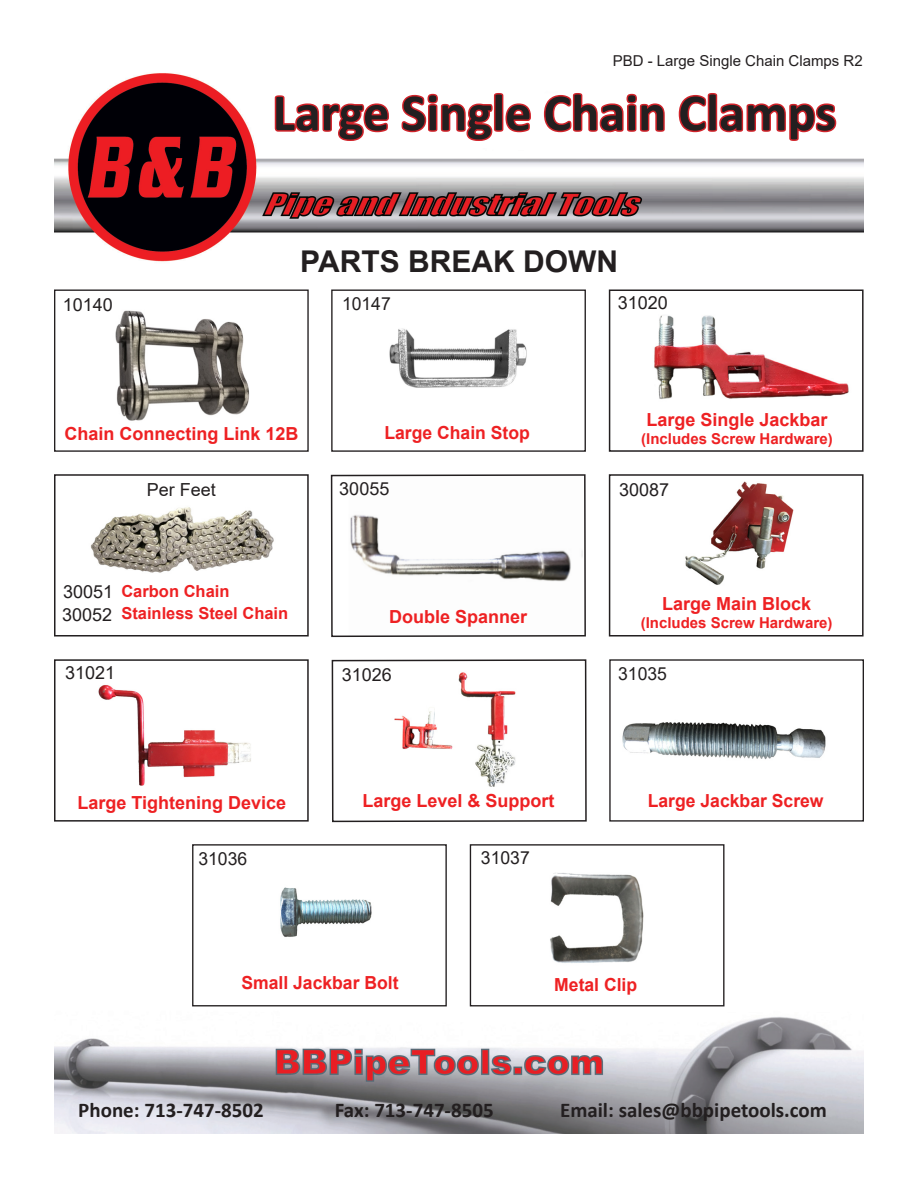
<style>
.page{position:relative;width:918px;height:1188px;background:#fff}
.page>*{position:absolute;margin:0;border:0;box-sizing:border-box;transform-origin:0 0}
.t1{font:700 52.5px "Calibri";color:#231f20}
.t2{font:700 30px "Arial";color:#231f20}
.t3{font:700 21px "Calibri";color:#231f20}
.t4{font:700 18px "Arial";color:#ee2123}
.t5{font:18px "Arial";color:#231f20}
.t6{font:700 16.5px "Arial";color:#ee2123}
.t7{font:700 15px "Arial";color:#ee2123}
.t8{font:15px "Arial";color:#231f20}
</style>
<div class="page">
<img style="left:54px;top:73px;width:810px;height:1061px">
<svg style="left:272px;top:93px;width:120px;height:50px"></svg>
<svg style="left:399px;top:91px;width:135px;height:52px"></svg>
<svg style="left:542px;top:91px;width:125px;height:43px"></svg>
<svg style="left:677px;top:91px;width:162px;height:52px"></svg>
<img style="left:672px;top:482px;width:141px;height:105px">
<div style="left:609px;top:474px;width:255px;height:163px;border:2px solid #231f20"></div>
<svg style="left:330px;top:473px;width:257px;height:165px"></svg>
<img style="left:64px;top:477px;width:230px;height:146px">
<div style="left:54px;top:474px;width:255px;height:163px;border:2px solid #231f20"></div>
<img style="left:90px;top:667px;width:178px;height:133px">
<div style="left:54px;top:659px;width:255px;height:163px;border:2px solid #231f20"></div>
<svg style="left:331px;top:659px;width:256px;height:164px"></svg>
<div style="left:609px;top:659px;width:255px;height:163px;border:1px solid #231f20"></div>
<img style="left:613px;top:705px;width:215px;height:68px">
<img style="left:635px;top:298px;width:226px;height:151px">
<div style="left:609px;top:290px;width:255px;height:162px;border:2px solid #231f20"></div>
<img style="left:389px;top:327px;width:139px;height:63px">
<div style="left:331px;top:289px;width:255px;height:163px;border:1px solid #231f20"></div>
<img style="left:111px;top:308px;width:141px;height:114px">
<div style="left:54px;top:289px;width:255px;height:163px;border:1px solid #231f20"></div>
<img style="left:194px;top:846px;width:251px;height:157px">
<div style="left:192px;top:844px;width:255px;height:162px;border:1px solid #231f20"></div>
<img style="left:513px;top:859px;width:173px;height:129px">
<div style="left:470px;top:844px;width:255px;height:162px;border:1px solid #231f20"></div>
<p class="t8" style="left:613px;top:51px;width:252px">PBD - Large Single Chain Clamps R2</p>
<p class="t1" style="left:273px;top:76px;width:565px">Large Single Chain Clamps</p>
<p class="t5" style="left:63px;top:293px;width:52px">10140</p>
<p class="t2" style="left:300px;top:240px;width:319px">PARTS BREAK DOWN</p>
<p class="t5" style="left:342px;top:291px;width:50px">10147</p>
<p class="t5" style="left:618px;top:291px;width:52px">31020</p>
<p class="t4" style="left:64px;top:421px;width:236px">Chain Connecting Link 12B</p>
<p class="t4" style="left:384px;top:420px;width:147px">Large Chain Stop</p>
<p class="t4" style="left:647px;top:407px;width:183px">Large Single Jackbar</p>
<p class="t7" style="left:641px;top:428px;width:193px">(Includes Screw Hardware)</p>
<p class="t5" style="left:147px;top:478px;width:71px">Per Feet</p>
<p class="t5" style="left:339px;top:477px;width:52px">30055</p>
<p class="t5" style="left:619px;top:478px;width:52px">30087</p>
<p class="t5" style="left:63px;top:579px;width:52px">30051</p>
<p class="t6" style="left:121px;top:579px;width:110px">Carbon Chain</p>
<p class="t5" style="left:62px;top:602px;width:52px">30052</p>
<p class="t6" style="left:121px;top:602px;width:168px">Stainless Steel Chain</p>
<p class="t4" style="left:662px;top:591px;width:151px">Large Main Block</p>
<p class="t4" style="left:389px;top:604px;width:140px">Double Spanner</p>
<p class="t7" style="left:641px;top:612px;width:193px">(Includes Screw Hardware)</p>
<p class="t5" style="left:65px;top:661px;width:52px">31021</p>
<p class="t5" style="left:342px;top:663px;width:52px">31026</p>
<p class="t5" style="left:618px;top:662px;width:50px">31035</p>
<p class="t4" style="left:77px;top:790px;width:210px">Large Tightening Device</p>
<p class="t5" style="left:198px;top:847px;width:50px">31036</p>
<p class="t4" style="left:363px;top:788px;width:194px">Large Level &amp; Support</p>
<p class="t4" style="left:648px;top:788px;width:177px">Large Jackbar Screw</p>
<p class="t5" style="left:481px;top:846px;width:50px">31037</p>
<p class="t4" style="left:241px;top:970px;width:159px">Small Jackbar Bolt</p>
<p class="t4" style="left:554px;top:972px;width:85px">Metal Clip</p>
<p class="t3" style="left:78px;top:1095px;width:187px">Phone: 713-747-8502</p>
<p class="t3" style="left:335px;top:1095px;width:160px">Fax: 713-747-8505</p>
<p class="t3" style="left:560px;top:1095px;width:268px">Email: sales@bbpipetools.com</p>
</div>
